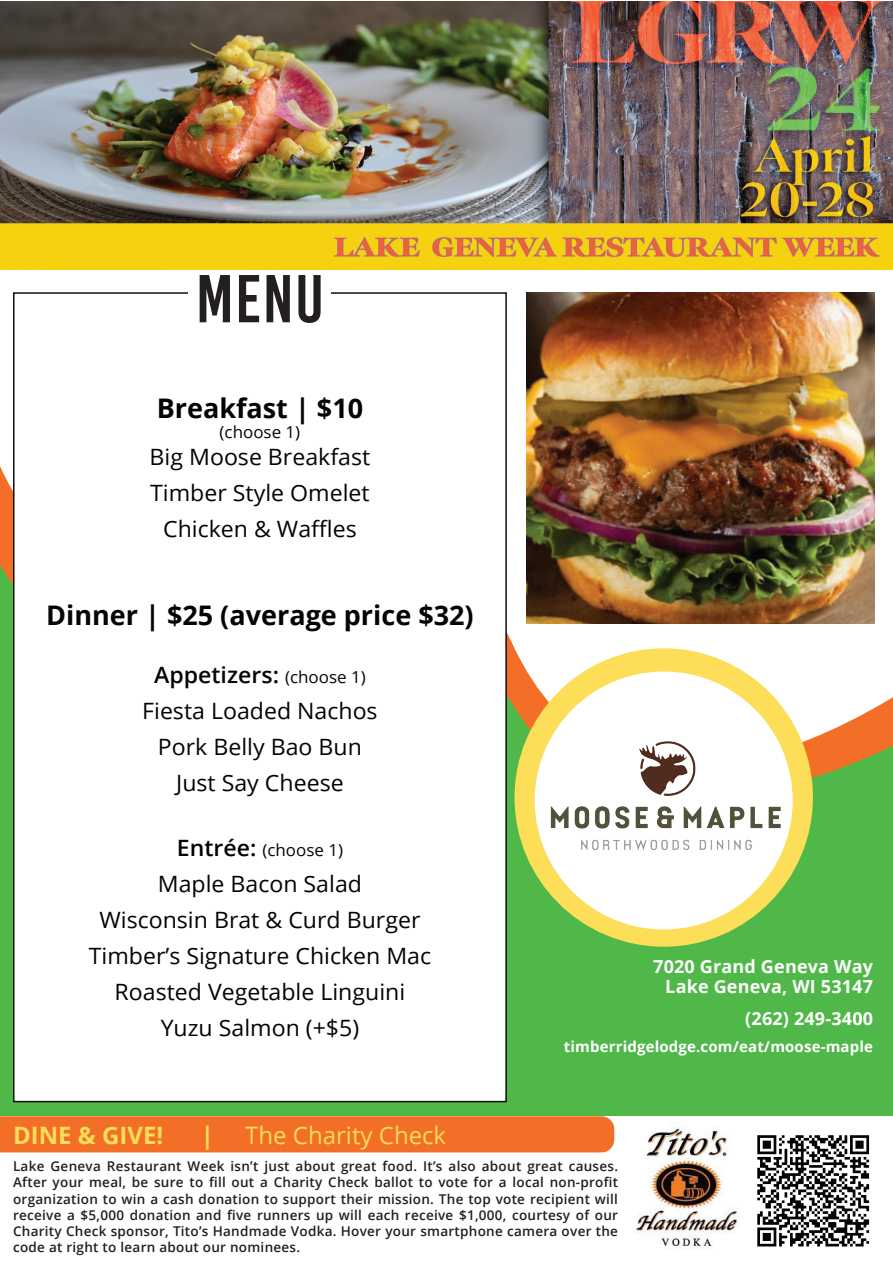
<style>
.page{position:relative;width:893px;height:1263px;background:#fff}
.page>*{position:absolute;margin:0;border:0;box-sizing:border-box;transform-origin:0 0}
.t1{font:67.5px "Bebas Kai";color:#231f20}
.t2{font:700 27px "Open Sans";color:#040503}
.t3{font:24px "Open Sans";color:#fcde58}
.t4{font:700 24px "Open Sans";color:#fcde58}
.t5{font:22.5px/36px "Open Sans";color:#040503;text-align:center}
.t6{font:700 18px/19.5px "Open Sans";letter-spacing:.01em;color:#fff;text-align:right}
.t7{font:16.5px "Open Sans";color:#040503}
.t8{font:700 15px "Open Sans";letter-spacing:.01em;color:#fff}
.t9{font:600 13.5px/16.2px "Open Sans";letter-spacing:.02em;color:#231f20;text-align:justify}
.s1{font-weight:600}
.s2{font-size:16.5px}
.s3{font-weight:600;font-size:22.5px}
</style>
<div class="page">
<svg style="left:0;top:494px;width:893px;height:622px;fill:#4fb848"></svg>
<div style="left:514px;top:648px;width:299px;height:299px;background:#fcde58;border-radius:50%"></div>
<div style="left:535px;top:671px;width:258px;height:258px;background:#fff;border-radius:50%"></div>
<div style="left:0;top:1116px;width:614px;height:36px;background:#f36e26"></div>
<div style="left:14px;top:293px;width:492px;height:808px;background:#fff"></div>
<img style="left:549px;top:741px;width:232px;height:109px">
<img style="left:0;top:1px;width:893px;height:268px">
<img style="left:635px;top:1128px;width:103px;height:119px">
<img style="left:757px;top:1135px;width:113px;height:112px">
<img style="left:527px;top:292px;width:347px;height:332px">
<h1 class="t1" style="left:196px;top:263px;width:130px">MENU</h1>
<h2 class="t2" style="left:157px;top:390px;width:208px">Breakfast | $10</h2>
<p class="t7" style="left:220px;top:421px;width:82px">(choose 1)</p>
<h3 class="t5" style="left:150px;top:438px;width:222px">Big Moose Breakfast<br>Timber Style Omelet<br>Chicken &amp; Waffles</h3>
<h2 class="t2" style="left:46px;top:597px;width:429px">Dinner | $25 (average price $32)</h2>
<h3 class="t5" style="left:142px;top:656px;width:237px"><span class="s1">Appetizers:</span> <span class="s2">(choose 1)<br></span>Fiesta Loaded Nachos<br>Pork Belly Bao Bun<br>Just Say Cheese</h3>
<p class="t7" style="left:177px;top:838px;width:168px"><span class="s3">Entrée:</span> (choose 1)</p>
<h3 class="t5" style="left:89px;top:865px;width:344px">Maple Bacon Salad<br>Wisconsin Brat &amp; Curd Burger<br>Timber’s Signature Chicken Mac<br>Roasted Vegetable Linguini<br>Yuzu Salmon (+$5)</h3>
<h3 class="t6" style="left:653px;top:956px;width:221px">7020 Grand Geneva Way<br>Lake Geneva, WI 53147</h3>
<h3 class="t6" style="left:745px;top:1008px;width:129px">(262) 249-3400</h3>
<p class="t8" style="left:564px;top:1036px;width:311px">timberridgelodge.com/eat/moose-maple</p>
<h3 class="t4" style="left:13px;top:1118px;width:152px">DINE &amp; GIVE!</h3>
<h3 class="t4" style="left:201px;top:1118px;width:15px">|</h3>
<h3 class="t3" style="left:245px;top:1118px;width:202px">The Charity Check</h3>
<p class="t9" style="left:13px;top:1158px;width:606px">Lake Geneva Restaurant Week isn’t just about great food. It’s also about great causes.<br>After your meal, be sure to fill out a Charity Check ballot to vote for a local non-profit organization to win a cash donation to support their mission. The top vote recipient will receive a $5,000 donation and five runners up will each receive $1,000, courtesy of our Charity Check sponsor, Tito’s Handmade Vodka. Hover your smartphone camera over the code at right to learn about our nominees.</p>
</div>
